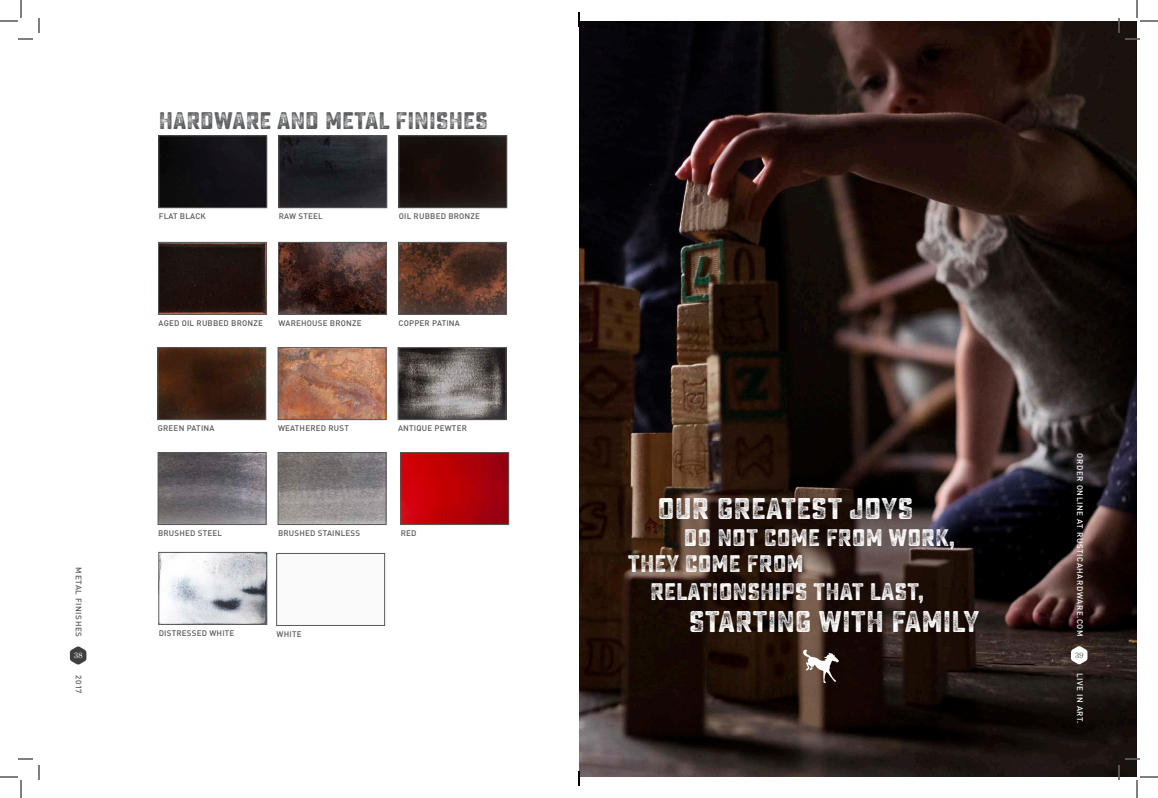
<style>
.page{position:relative;width:1158px;height:798px;background:#fff}
.page>*{position:absolute;margin:0;border:0;box-sizing:border-box;transform-origin:0 0}
.t1{font:30px "Sucrose Bold Three";color:#fff}
.t2{font:24px "Sucrose Bold Three";color:#fff}
.t3{font:24px "Sucrose Bold Three";color:#57585a}
.t4{font:500 8px "DIN";letter-spacing:.025em;color:#57585a}
.t5{font:500 8px "DIN";letter-spacing:.075em;color:#fff}
.t6{font:500 8px "DIN";letter-spacing:.075em;color:#57585a}
.t7{font:8px "Century Schoolbook";color:#fff}
.t8{font:8px "Century Schoolbook";color:#57585a}
</style>
<div class="page">
<img style="left:579px;top:21px;width:558px;height:756px">
<img style="left:161px;top:137px;width:104px;height:69px">
<div style="left:159px;top:135px;width:108px;height:73px;border:1px solid #57585a"></div>
<img style="left:281px;top:137px;width:104px;height:69px">
<div style="left:279px;top:135px;width:108px;height:73px;border:1px solid #57585a"></div>
<img style="left:401px;top:137px;width:104px;height:69px">
<div style="left:399px;top:135px;width:108px;height:73px;border:1px solid #57585a"></div>
<img style="left:160px;top:244px;width:105px;height:69px">
<div style="left:158px;top:242px;width:109px;height:73px;border:1px solid #57585a"></div>
<img style="left:280px;top:244px;width:105px;height:69px">
<div style="left:278px;top:242px;width:109px;height:73px;border:1px solid #57585a"></div>
<img style="left:400px;top:244px;width:105px;height:69px">
<div style="left:398px;top:242px;width:109px;height:73px;border:1px solid #57585a"></div>
<img style="left:280px;top:349px;width:104px;height:69px">
<div style="left:278px;top:347px;width:108px;height:73px;border:1px solid #57585a"></div>
<img style="left:400px;top:349px;width:104px;height:69px">
<div style="left:398px;top:347px;width:108px;height:73px;border:1px solid #57585a"></div>
<img style="left:161px;top:554px;width:104px;height:69px">
<div style="left:159px;top:552px;width:108px;height:73px;border:1px solid #57585a"></div>
<img style="left:160px;top:454px;width:104px;height:69px">
<div style="left:158px;top:452px;width:108px;height:73px;border:1px solid #57585a"></div>
<img style="left:280px;top:454px;width:104px;height:69px">
<div style="left:278px;top:452px;width:108px;height:73px;border:1px solid #57585a"></div>
<div style="left:276px;top:553px;width:109px;height:73px;background:#fafafa;border:1px solid #57585a"></div>
<img style="left:402px;top:454px;width:105px;height:69px">
<div style="left:400px;top:452px;width:109px;height:73px;border:1px solid #57585a"></div>
<svg style="left:70px;top:646px;width:16px;height:19px"></svg>
<img style="left:160px;top:349px;width:104px;height:69px">
<div style="left:158px;top:347px;width:108px;height:73px;border:1px solid #57585a"></div>
<svg style="left:803px;top:649px;width:36px;height:34px"></svg>
<svg style="left:1071px;top:646px;width:16px;height:18px"></svg>
<svg style="left:0;top:0;width:40px;height:40px"></svg>
<svg style="left:0;top:758px;width:40px;height:40px"></svg>
<svg style="left:1118px;top:0;width:40px;height:40px"></svg>
<svg style="left:1118px;top:758px;width:40px;height:40px"></svg>
<svg style="left:578px;top:12px;width:2px;height:15px"></svg>
<svg style="left:578px;top:771px;width:2px;height:15px"></svg>
<p class="t6" style="left:84px;top:567px;width:71px;rotate:90deg">METAL FINISHES</p>
<p class="t4" style="left:84px;top:675px;width:20px;rotate:90deg">2017</p>
<p class="t7" style="left:74px;top:651px;width:10px">38</p>
<p class="t3" style="left:159px;top:107px;width:331px">HARDWARE AND METAL FINISHES</p>
<p class="t4" style="left:159px;top:211px;width:49px">FLAT BLACK</p>
<p class="t4" style="left:279px;top:211px;width:45px">RAW STEEL</p>
<p class="t4" style="left:399px;top:211px;width:83px">OIL RUBBED BRONZE</p>
<p class="t4" style="left:159px;top:318px;width:106px">AGED OIL RUBBED BRONZE</p>
<p class="t4" style="left:279px;top:318px;width:85px">WAREHOUSE BRONZE</p>
<p class="t4" style="left:399px;top:318px;width:63px">COPPER PATINA</p>
<p class="t4" style="left:158px;top:423px;width:58px">GREEN PATINA</p>
<p class="t4" style="left:278px;top:423px;width:72px">WEATHERED RUST</p>
<p class="t4" style="left:398px;top:423px;width:70px">ANTIQUE PEWTER</p>
<p class="t4" style="left:158px;top:528px;width:66px">BRUSHED STEEL</p>
<p class="t4" style="left:278px;top:528px;width:84px">BRUSHED STAINLESS</p>
<p class="t4" style="left:159px;top:628px;width:77px">DISTRESSED WHITE</p>
<p class="t4" style="left:277px;top:629px;width:26px">WHITE</p>
<p class="t4" style="left:401px;top:528px;width:17px">RED</p>
<p class="t1" style="left:657px;top:491px;width:258px">OUR GREATEST JOYS</p>
<p class="t2" style="left:684px;top:523px;width:273px">DO NOT COME FROM WORK,</p>
<p class="t2" style="left:628px;top:550px;width:177px">THEY COME FROM</p>
<p class="t2" style="left:650px;top:578px;width:276px">RELATIONSHIPS THAT LAST,</p>
<p class="t1" style="left:689px;top:604px;width:292px">STARTING WITH FAMILY</p>
<p class="t5" style="left:1085px;top:453px;width:185px;rotate:90deg">ORDER ONLINE AT RUSTICAHARDWARE.COM</p>
<p class="t8" style="left:1075px;top:650px;width:10px">39</p>
<p class="t5" style="left:1085px;top:673px;width:53px;rotate:90deg">LIVE IN ART.</p>
</div>
